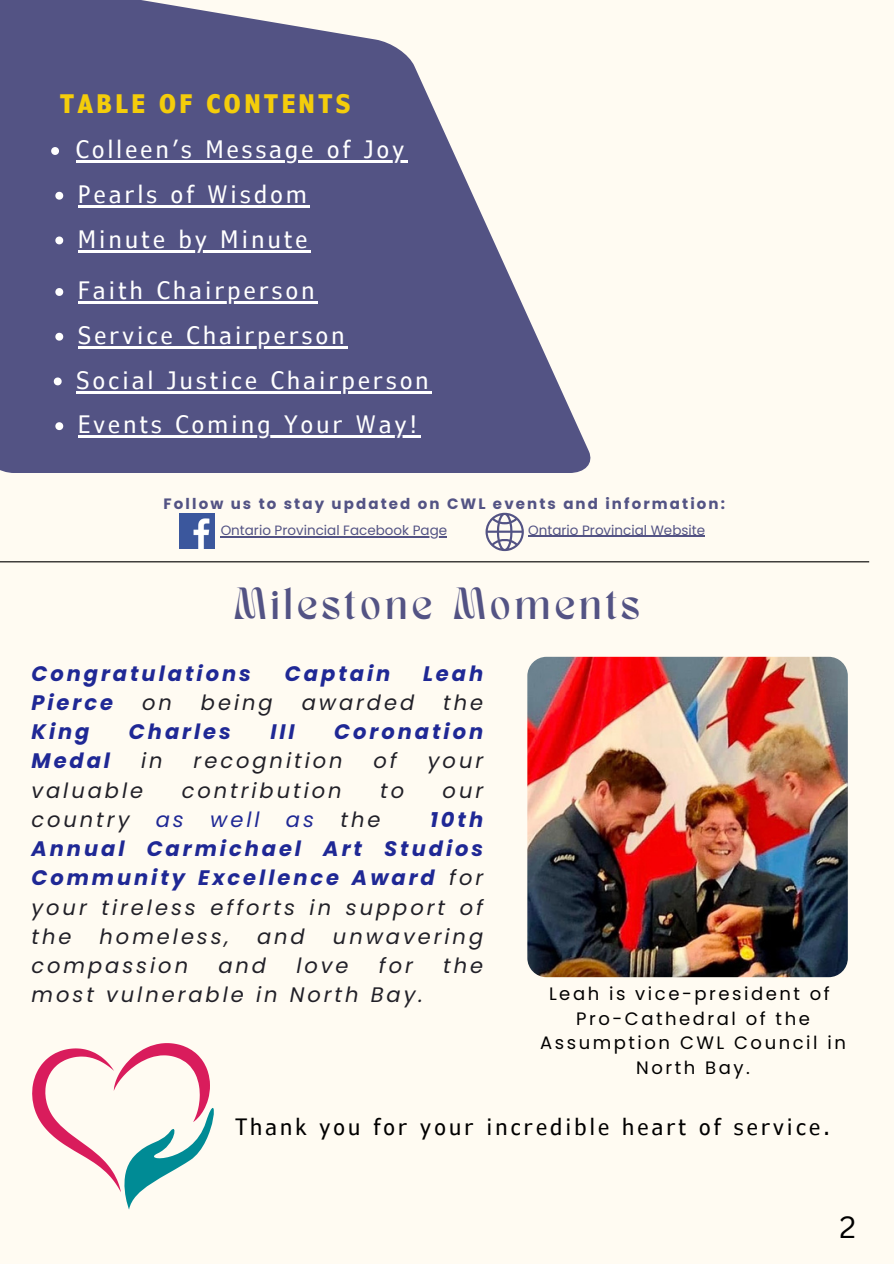
<style>
.page{position:relative;width:894px;height:1264px;background:#fff}
.page>*{position:absolute;margin:0;border:0;box-sizing:border-box;transform-origin:0 0}
.t1{font:31.5px "TANMERINGUE";letter-spacing:.14em;color:#535384}
.t2{font:30px "Canva Sans";color:#000}
.t3{font:700 condensed 25.5px "Verdana Pro";letter-spacing:.14em;color:#f4cd0b}
.t4{font:condensed 24px "Verdana Pro";letter-spacing:.14em;color:#fff}
.t5{font:condensed 22.5px "Verdana Pro";letter-spacing:.14em;color:#000}
.t6{font:italic 700 21px/29.2px "Poppins";letter-spacing:.14em;color:#1f2895;text-align:justify}
.t7{font:italic 21px "Poppins";letter-spacing:.14em;color:#212028}
.t8{font:italic 21px "Poppins";letter-spacing:.14em;color:#1f2895}
.t9{font:18px/24.8px "Poppins";letter-spacing:.14em;color:#000;text-align:center}
.t10{font:700 15px "Poppins";letter-spacing:.14em;color:#535384}
.t11{font:13.5px "Poppins";color:#535384}
.s1{font-weight:400;color:#212028}
</style>
<div class="page">
<div style="left:0;top:0;width:893px;height:1263px;background:#fffbf2"></div>
<hr style="left:0;top:561px;width:868px;height:1px;background:#000">
<svg style="left:0;top:0;width:590px;height:473px;fill:#535384"></svg>
<svg style="left:32px;top:1043px;width:182px;height:166px"></svg>
<img style="left:527px;top:656px;width:320px;height:321px;border-radius:19px">
<svg style="left:51px;top:147px;width:8px;height:8px"></svg>
<hr style="left:76px;top:160px;width:331px;height:3px;background:#fff">
<svg style="left:54px;top:377px;width:8px;height:8px"></svg>
<hr style="left:77px;top:391px;width:355px;height:2px;background:#fff">
<svg style="left:55px;top:333px;width:8px;height:7px"></svg>
<hr style="left:78px;top:346px;width:269px;height:2px;background:#fff">
<svg style="left:55px;top:192px;width:8px;height:8px"></svg>
<hr style="left:78px;top:205px;width:232px;height:2px;background:#fff">
<svg style="left:55px;top:288px;width:8px;height:8px"></svg>
<hr style="left:78px;top:301px;width:240px;height:3px;background:#fff">
<svg style="left:55px;top:236px;width:8px;height:8px"></svg>
<hr style="left:78px;top:250px;width:232px;height:2px;background:#fff">
<img style="left:179px;top:513px;width:35px;height:35px">
<svg style="left:485px;top:513px;width:38px;height:38px"></svg>
<hr style="left:220px;top:536px;width:227px;height:1px;background:#535384">
<hr style="left:528px;top:535px;width:177px;height:1px;background:#535384">
<svg style="left:55px;top:422px;width:8px;height:8px"></svg>
<hr style="left:78px;top:436px;width:342px;height:2px;background:#fff">
<p class="t3" style="left:60px;top:88px;width:292px">TABLE OF CONTENTS</p>
<p class="t4" style="left:76px;top:134px;width:330px">Colleen’s Message of Joy</p>
<p class="t4" style="left:78px;top:179px;width:230px">Pearls of Wisdom</p>
<p class="t4" style="left:78px;top:224px;width:230px">Minute by Minute</p>
<p class="t4" style="left:78px;top:275px;width:238px">Faith Chairperson</p>
<p class="t4" style="left:78px;top:320px;width:267px">Service Chairperson</p>
<p class="t4" style="left:77px;top:364px;width:353px">Social Justice Chairperson</p>
<p class="t4" style="left:78px;top:409px;width:340px">Events Coming Your Way!</p>
<p class="t10" style="left:164px;top:493px;width:562px">Follow us to stay updated on CWL events and information:</p>
<p class="t11" style="left:220px;top:521px;width:228px">Ontario Provincial Facebook Page</p>
<h1 class="t11" style="left:528px;top:520px;width:178px">Ontario Provincial Website</h1>
<p class="t1" style="left:234px;top:587px;width:406px">Milestone Moments</p>
<h6 class="t6" style="left:31px;top:658px;width:221px">Congratulations</h6>
<h6 class="t6" style="left:285px;top:658px;width:107px">Captain</h6>
<h6 class="t6" style="left:423px;top:658px;width:62px">Leah</h6>
<h6 class="t6" style="left:31px;top:688px;width:83px">Pierce</h6>
<h6 class="t7" style="left:142px;top:687px;width:31px">on</h6>
<h6 class="t7" style="left:201px;top:687px;width:73px">being</h6>
<h6 class="t7" style="left:301px;top:687px;width:114px">awarded</h6>
<h6 class="t7" style="left:443px;top:687px;width:41px">the</h6>
<h6 class="t6" style="left:31px;top:717px;width:60px">King</h6>
<h6 class="t6" style="left:129px;top:717px;width:103px">Charles</h6>
<h6 class="t6" style="left:270px;top:717px;width:26px">III</h6>
<h6 class="t6" style="left:334px;top:717px;width:150px">Coronation</h6>
<h6 class="t6" style="left:31px;top:746px;width:80px">Medal</h6>
<h6 class="t7" style="left:141px;top:746px;width:23px">in</h6>
<h6 class="t7" style="left:193px;top:746px;width:150px">recognition</h6>
<h6 class="t7" style="left:373px;top:746px;width:25px">of</h6>
<h6 class="t7" style="left:427px;top:746px;width:57px">your</h6>
<h6 class="t7" style="left:31px;top:775px;width:113px">valuable</h6>
<h6 class="t7" style="left:182px;top:775px;width:161px">contribution</h6>
<h6 class="t7" style="left:380px;top:775px;width:26px">to</h6>
<h6 class="t7" style="left:442px;top:775px;width:42px">our</h6>
<h6 class="t7" style="left:31px;top:804px;width:99px">country</h6>
<h6 class="t8" style="left:156px;top:804px;width:30px">as</h6>
<h6 class="t8" style="left:210px;top:804px;width:51px">well</h6>
<h6 class="t8" style="left:286px;top:804px;width:30px">as</h6>
<h6 class="t7" style="left:340px;top:804px;width:41px">the</h6>
<h6 class="t6" style="left:31px;top:805px;width:453px;text-indent:398px">10th Annual Carmichael Art Studios Community Excellence Award <span class="s1">for your tireless efforts in support of the</span></h6>
<h6 class="t7" style="left:100px;top:921px;width:131px">homeless,</h6>
<h6 class="t7" style="left:257px;top:921px;width:49px">and</h6>
<h6 class="t7" style="left:333px;top:921px;width:152px">unwavering</h6>
<h6 class="t7" style="left:31px;top:951px;width:158px">compassion</h6>
<h6 class="t7" style="left:218px;top:951px;width:49px">and</h6>
<h6 class="t7" style="left:296px;top:951px;width:54px">love</h6>
<h6 class="t7" style="left:379px;top:951px;width:36px">for</h6>
<h6 class="t7" style="left:443px;top:951px;width:41px">the</h6>
<h6 class="t7" style="left:31px;top:980px;width:393px">most vulnerable in North Bay.</h6>
<p class="t9" style="left:540px;top:981px;width:307px">Leah is vice-president of<br>Pro-Cathedral of the<br>Assumption CWL Council in<br>North Bay.</p>
<p class="t5" style="left:235px;top:1111px;width:595px">Thank you for your incredible heart of service.</p>
<h2 class="t2" style="left:839px;top:1205px;width:18px">2</h2>
</div>
